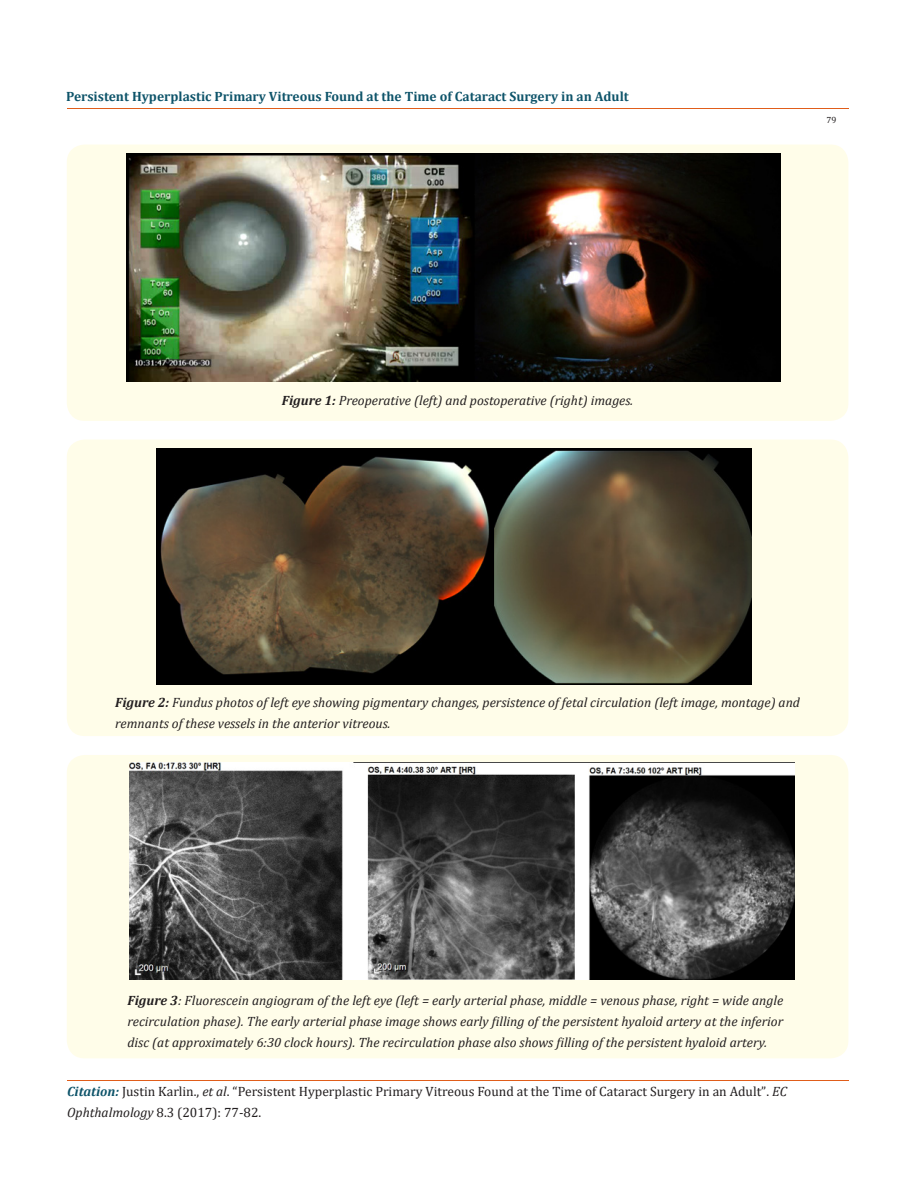
<style>
.page{position:relative;width:917px;height:1190px;background:#fff}
.page>*{position:absolute;margin:0;border:0;box-sizing:border-box;transform-origin:0 0}
.t1{font:italic 13.5px/21px "Cambria";color:#231f20}
.t2{font:13.5px/21px "Cambria";color:#231f20}
.t3{font:700 13.5px "Cambria";color:#0e546a}
.t4{font:9px "Cambria";color:#231f20}
.s1{font-weight:700}
.s2{font-weight:700;font-style:italic;color:#0e546a}
.s3{font-style:italic}
.s4{font-size:13.35px}
</style>
<div class="page">
<hr style="left:67px;top:1080px;width:781px;height:1px;background:#e05d1a">
<div style="left:67px;top:144px;width:781px;height:277px;background:#fffde9;border-radius:18px"></div>
<img style="left:127px;top:153px;width:653px;height:228px">
<div style="left:67px;top:439px;width:781px;height:297px;background:#fffde9;border-radius:18px"></div>
<img style="left:157px;top:448px;width:594px;height:236px">
<div style="left:67px;top:755px;width:781px;height:303px;background:#fffde9;border-radius:18px"></div>
<img style="left:130px;top:762px;width:664px;height:217px">
<p class="t3" style="left:66px;top:87px;width:564px">Persistent Hyperplastic Primary Vitreous Found at the Time of Cataract Surgery in an Adult</p>
<p class="t1" style="left:282px;top:389px;width:353px"><span class="s1">Figure 1:</span> Preoperative (left) and postoperative (right) images.</p>
<p class="t4" style="left:826px;top:114px;width:11px">79</p>
<p class="t1" style="left:115px;top:691px;width:686px"><span class="s1">Figure 2:</span> Fundus photos of left eye showing pigmentary changes, persistence of fetal circulation (left image, montage) and remnants of these vessels in the anterior vitreous.</p>
<p class="t1" style="left:128px;top:989px;width:657px;text-align:justify"><span class="s1">Figure 3</span>: Fluorescein angiogram of the left eye (left = early arterial phase, middle = venous phase, right = wide angle recirculation phase). The early arterial phase image shows early filling of the persistent hyaloid artery at the inferior disc (at approximately 6:30 clock hours). The recirculation phase also shows filling of the persistent hyaloid artery.</p>
<p class="t2" style="left:67px;top:1080px;width:721px"><span class="s2">Citation:</span> Justin Karlin., <span class="s3">et al</span>. “Persistent Hyperplastic Primary Vitreous Found at the Time of Cataract Surgery in an Adult”<span class="s4">.</span> <span class="s3">EC<br>Ophthalmology</span> <span class="s4">8</span>.3 (2017): 77-82.</p>
</div>
